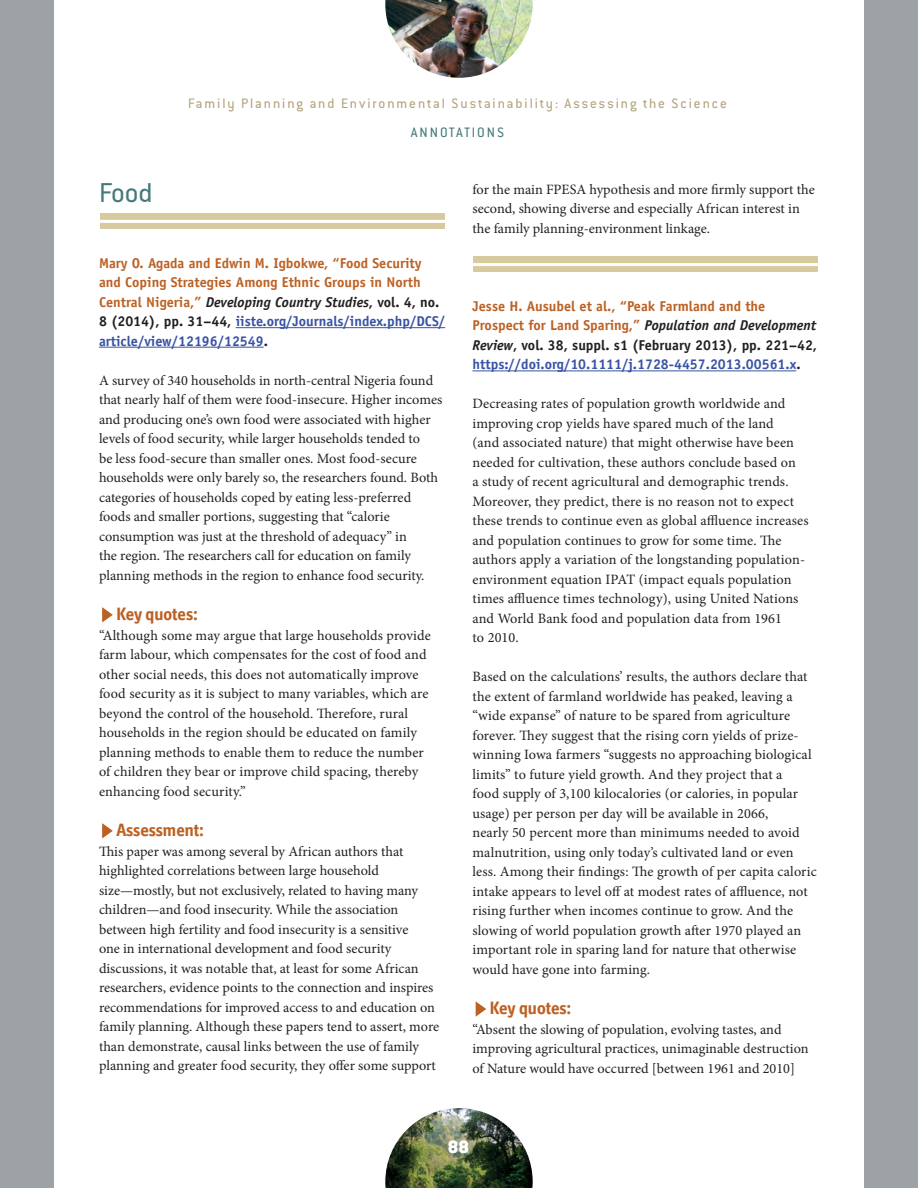
<style>
.page{position:relative;width:918px;height:1188px;background:#fff}
.page>*{position:absolute;margin:0;border:0;box-sizing:border-box;transform-origin:0 0}
.t1{font:30px "Conduit ITC Std";color:#46797b}
.t2{font:900 19.5px "Conduit ITC Std";color:#fff}
.t3{font:700 18px "Officina Display ITC Std";color:#bc6124}
.t4{font:15px "Conduit ITC Std";letter-spacing:.13em;color:#b3a37c}
.t5{font:15px "Conduit ITC Std";letter-spacing:.13em;color:#46797b}
.t6{font:14.25px/19.5px "Minion Pro";letter-spacing:.005em;color:#231f20}
.t7{font:700 14.25px/19.5px "Officina Sans";color:#bc6124}
.s1{font-style:italic;color:#231f20}
.s2{color:#231f20}
.s3{color:#3953a4}
</style>
<div class="page">
<div style="left:0;top:0;width:54px;height:1188px;background:#9da2a7"></div>
<div style="left:864px;top:0;width:54px;height:1188px;background:#9da2a7"></div>
<img style="left:385px;top:0;width:148px;height:78px">
<img style="left:385px;top:1108px;width:148px;height:80px">
<hr style="left:236px;top:327px;width:209px;height:1px;background:#3953a4">
<hr style="left:99px;top:347px;width:165px;height:1px;background:#3953a4">
<div style="left:100px;top:214px;width:344px;height:15px;background:#d6ca9e"></div>
<hr style="left:99px;top:220px;width:346px;height:3px;background:#fff">
<svg style="left:102px;top:607px;width:11px;height:15px"></svg>
<svg style="left:102px;top:823px;width:11px;height:15px"></svg>
<hr style="left:472px;top:371px;width:324px;height:1px;background:#3953a4">
<div style="left:473px;top:257px;width:345px;height:15px;background:#d6ca9e"></div>
<hr style="left:472px;top:263px;width:347px;height:3px;background:#fff">
<svg style="left:476px;top:1001px;width:10px;height:16px"></svg>
<p class="t4" style="left:188px;top:95px;width:540px">Family Planning and Environmental Sustainability: Assessing the Science</p>
<h1 class="t1" style="left:99px;top:175px;width:55px">Food</h1>
<p class="t5" style="left:411px;top:123px;width:95px">ANNOTATIONS</p>
<p class="t6" style="left:472px;top:180px;width:344px">for the main FPESA hypothesis and more firmly support the second, showing diverse and especially African interest in the family planning-environment linkage.</p>
<p class="t7" style="left:99px;top:253px;width:348px">Mary O. Agada and Edwin M. Igbokwe, “Food Security and Coping Strategies Among Ethnic Groups in North Central Nigeria,” <span class="s1">Developing Country Studies</span><span class="s2">, vol. 4, no.<br>8 (2014), pp. 31–44,</span> <span class="s3">iiste.org/Journals/index.php/DCS/ article/view/12196/12549</span><span class="s2">.</span></p>
<p class="t6" style="left:99px;top:370px;width:345px">A survey of 340 households in north-central Nigeria found that nearly half of them were food-insecure. Higher incomes and producing one’s own food were associated with higher levels of food security, while larger households tended to<br>be less food-secure than smaller ones. Most food-secure households were only barely so, the researchers found. Both categories of households coped by eating less-preferred foods and smaller portions, suggesting that “calorie consumption was just at the threshold of adequacy” in<br>the region. The researchers call for education on family planning methods in the region to enhance food security.</p>
<p class="t3" style="left:116px;top:604px;width:83px">Key quotes:</p>
<p class="t6" style="left:99px;top:626px;width:333px">“Although some may argue that large households provide farm labour, which compensates for the cost of food and other social needs, this does not automatically improve food security as it is subject to many variables, which are beyond the control of the household. Therefore, rural households in the region should be educated on family planning methods to enable them to reduce the number of children they bear or improve child spacing, thereby enhancing food security.”</p>
<p class="t3" style="left:116px;top:820px;width:89px">Assessment:</p>
<p class="t6" style="left:99px;top:842px;width:342px">This paper was among several by African authors that highlighted correlations between large household size—mostly, but not exclusively, related to having many children—and food insecurity. While the association between high fertility and food insecurity is a sensitive<br>one in international development and food security discussions, it was notable that, at least for some African researchers, evidence points to the connection and inspires recommendations for improved access to and education on family planning. Although these papers tend to assert, more than demonstrate, causal links between the use of family planning and greater food security, they offer some support</p>
<p class="t7" style="left:472px;top:296px;width:346px">Jesse H. Ausubel et al., “Peak Farmland and the Prospect for Land Sparing,” <span class="s1">Population and Development Review</span><span class="s2">, vol. 38, suppl. s1 (February 2013), pp. 221–42, </span><span class="s3">https://doi.org/10.1111/j.1728-4457.2013.00561.x</span><span class="s2">.</span></p>
<p class="t6" style="left:472px;top:394px;width:338px">Decreasing rates of population growth worldwide and improving crop yields have spared much of the land<br>(and associated nature) that might otherwise have been needed for cultivation, these authors conclude based on<br>a study of recent agricultural and demographic trends.<br>Moreover, they predict, there is no reason not to expect these trends to continue even as global affluence increases and population continues to grow for some time. The authors apply a variation of the longstanding population&shy;environment equation IPAT (impact equals population times affluence times technology), using United Nations and World Bank food and population data from 1961<br>to 2010.</p>
<p class="t6" style="left:472px;top:667px;width:346px">Based on the calculations’ results, the authors declare that the extent of farmland worldwide has peaked, leaving a “wide expanse” of nature to be spared from agriculture forever. They suggest that the rising corn yields of prize&shy;winning Iowa farmers “suggests no approaching biological limits” to future yield growth. And they project that a<br>food supply of 3,100 kilocalories (or calories, in popular usage) per person per day will be available in 2066,<br>nearly 50 percent more than minimums needed to avoid malnutrition, using only today’s cultivated land or even less. Among their findings: The growth of per capita caloric intake appears to level off at modest rates of affluence, not rising further when incomes continue to grow. And the slowing of world population growth after 1970 played an important role in sparing land for nature that otherwise would have gone into farming.</p>
<p class="t3" style="left:490px;top:998px;width:83px">Key quotes:</p>
<p class="t6" style="left:472px;top:1020px;width:338px">“Absent the slowing of population, evolving tastes, and improving agricultural practices, unimaginable destruction of Nature would have occurred [between 1961 and 2010]</p>
<h2 class="t2" style="left:448px;top:1136px;width:23px">88</h2>
</div>
